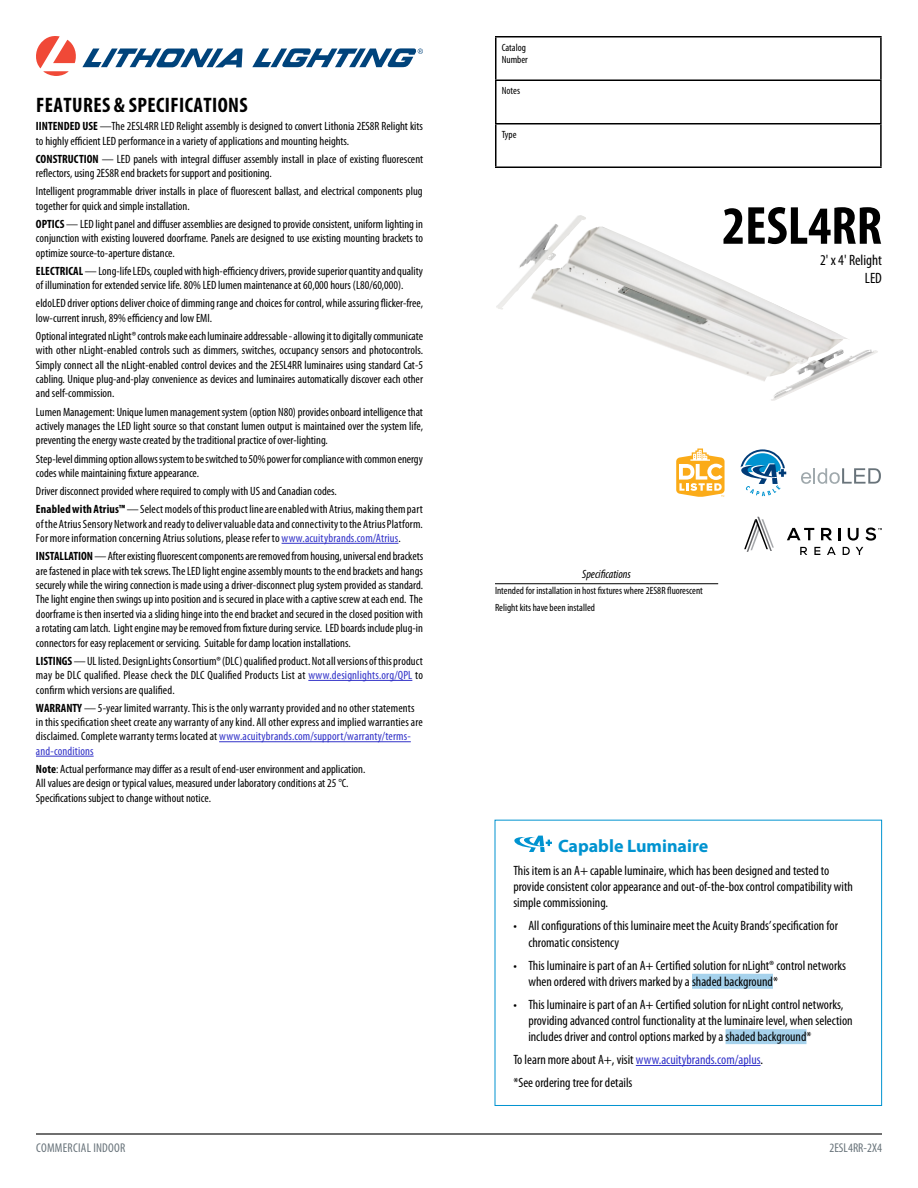
<style>
.page{position:relative;width:918px;height:1188px;background:#fff}
.page>*{position:absolute;margin:0;border:0;box-sizing:border-box;transform-origin:0 0}
.t1{font:700 condensed 54px "Myriad Pro";color:#000}
.t2{font:700 condensed 21px "Myriad Pro";letter-spacing:.02em;color:#000}
.t3{font:700 18px "Myriad Pro";color:#0093d0}
.t4{font:condensed 15px/18px "Myriad Pro";color:#000;text-align:right}
.t5{font:condensed 13.5px/16.2px "Myriad Pro";color:#000}
.t6{font:condensed 12.75px "Myriad Pro";letter-spacing:.02em;color:#68737a}
.t7{font:condensed 12px/14.4px "Myriad Pro";color:#000}
.t8{font:italic condensed 12px "Myriad Pro";color:#000}
.t9{font:condensed 10.5px/12.6px "Myriad Pro";color:#000}
.s1{font-weight:700}
.s2{color:#3232c8}
</style>
<div class="page">
<hr style="left:36px;top:1133px;width:846px;height:2px;background:#000">
<hr style="left:495px;top:36px;width:387px;height:2px;background:#000">
<hr style="left:495px;top:38px;width:1px;height:42px;background:#000">
<hr style="left:880px;top:38px;width:2px;height:42px;background:#000">
<hr style="left:495px;top:80px;width:387px;height:1px;background:#000">
<hr style="left:495px;top:81px;width:1px;height:42px;background:#000">
<hr style="left:880px;top:81px;width:2px;height:42px;background:#000">
<hr style="left:495px;top:123px;width:387px;height:1px;background:#000">
<hr style="left:495px;top:124px;width:1px;height:42px;background:#000">
<hr style="left:880px;top:124px;width:2px;height:42px;background:#000">
<hr style="left:495px;top:166px;width:387px;height:2px;background:#000">
<hr style="left:282px;top:543px;width:116px;height:1px;background:#3232c8">
<hr style="left:308px;top:680px;width:104px;height:1px;background:#3232c8">
<hr style="left:219px;top:741px;width:192px;height:1px;background:#3232c8">
<hr style="left:36px;top:756px;width:58px;height:1px;background:#3232c8">
<svg style="left:801px;top:468px;width:80px;height:16px"></svg>
<hr style="left:495px;top:583px;width:223px;height:1px;background:#000">
<img style="left:496px;top:215px;width:374px;height:173px">
<svg style="left:741px;top:449px;width:45px;height:47px"></svg>
<div style="left:692px;top:974px;width:81px;height:15px;background:#a6d2ec"></div>
<div style="left:726px;top:1029px;width:81px;height:15px;background:#a6d2ec"></div>
<hr style="left:636px;top:1065px;width:125px;height:1px;background:#3232c8">
<div style="left:495px;top:820px;width:387px;height:286px;border:1px solid #0093d0"></div>
<svg style="left:514px;top:836px;width:38px;height:16px"></svg>
<svg style="left:36px;top:36px;width:207px;height:40px"></svg>
<svg style="left:252px;top:48px;width:171px;height:19px"></svg>
<svg style="left:744px;top:517px;width:30px;height:35px"></svg>
<svg style="left:787px;top:528px;width:27px;height:12px"></svg>
<svg style="left:821px;top:528px;width:11px;height:12px"></svg>
<svg style="left:838px;top:528px;width:3px;height:12px"></svg>
<svg style="left:848px;top:528px;width:11px;height:13px"></svg>
<svg style="left:865px;top:527px;width:17px;height:14px"></svg>
<svg style="left:800px;top:547px;width:7px;height:8px"></svg>
<svg style="left:814px;top:547px;width:6px;height:8px"></svg>
<svg style="left:827px;top:547px;width:9px;height:8px"></svg>
<svg style="left:843px;top:547px;width:7px;height:8px"></svg>
<svg style="left:856px;top:547px;width:7px;height:8px"></svg>
<svg style="left:676px;top:449px;width:49px;height:48px"></svg>
<h2 class="t2" style="left:36px;top:93px;width:213px">FEATURES &amp; SPECIFICATIONS</h2>
<p class="t7" style="left:36px;top:119px;width:389px"><span class="s1">IINTENDED USE</span> —The 2ESL4RR LED Relight assembly is designed to convert Lithonia 2ES8R Relight kits to highly efficient LED performance in a variety of applications and mounting heights.</p>
<p class="t7" style="left:36px;top:152px;width:389px"><span class="s1">CONSTRUCTION</span> — LED panels with integral diffuser assembly install in place of existing fluorescent reflectors, using 2ES8R end brackets for support and positioning.</p>
<p class="t7" style="left:36px;top:184px;width:388px">Intelligent programmable driver installs in place of fluorescent ballast, and electrical components plug together for quick and simple installation.</p>
<p class="t7" style="left:36px;top:217px;width:389px;text-align:justify"><span class="s1">OPTICS</span> — LED light panel and diffuser assemblies are designed to provide consistent, uniform lighting in conjunction with existing louvered doorframe. Panels are designed to use existing mounting brackets to optimize source-to-aperture distance.</p>
<p class="t7" style="left:36px;top:264px;width:389px"><span class="s1">ELECTRICAL</span> — Long-life LEDs, coupled with high-efficiency drivers, provide superior quantity and quality of illumination for extended service life. 80% LED lumen maintenance at 60,000 hours (L80/60,000).</p>
<p class="t7" style="left:36px;top:296px;width:389px">eldoLED driver options deliver choice of dimming range and choices for control, while assuring flicker-free, low-current inrush, 89% efficiency and low EMI.</p>
<p class="t7" style="left:36px;top:329px;width:389px;text-align:justify">Optional integrated nLight® controls make each luminaire addressable - allowing it to digitally communicate with other nLight-enabled controls such as dimmers, switches, occupancy sensors and photocontrols.<br>Simply connect all the nLight-enabled control devices and the 2ESL4RR luminaires using standard Cat-5 cabling. Unique plug-and-play convenience as devices and luminaires automatically discover each other and self-commission.</p>
<p class="t7" style="left:36px;top:405px;width:389px;text-align:justify">Lumen Management: Unique lumen management system (option N80) provides onboard intelligence that actively manages the LED light source so that constant lumen output is maintained over the system life, preventing the energy waste created by the traditional practice of over-lighting.</p>
<p class="t7" style="left:36px;top:452px;width:388px">Step-level dimming option allows system to be switched to 50% power for compliance with common energy codes while maintaining fixture appearance.</p>
<p class="t7" style="left:36px;top:482px;width:388px;line-height:18.1px">Driver disconnect provided where required to comply with US and Canadian codes.<br><span class="s1">Enabled with Atrius™</span> — Select models of this product line are enabled with Atrius, making them part</p>
<p class="t7" style="left:36px;top:517px;width:388px">of the Atrius Sensory Network and ready to deliver valuable data and connectivity to the Atrius Platform.<br>For more information concerning Atrius solutions, please refer to <span class="s2">www.acuitybrands.com/Atrius</span>.</p>
<p class="t7" style="left:36px;top:549px;width:389px;text-align:justify"><span class="s1">INSTALLATION</span> — After existing fluorescent components are removed from housing, universal end brackets are fastened in place with tek screws. The LED light engine assembly mounts to the end brackets and hangs securely while the wiring connection is made using a driver-disconnect plug system provided as standard.<br>The light engine then swings up into position and is secured in place with a captive screw at each end. The doorframe is then inserted via a sliding hinge into the end bracket and secured in the closed position with a rotating cam latch. Light engine may be removed from fixture during service. LED boards include plug-in connectors for easy replacement or servicing. Suitable for damp location installations.</p>
<p class="t7" style="left:36px;top:654px;width:389px;text-align:justify"><span class="s1">LISTINGS</span> — UL listed. DesignLights Consortium® (DLC) qualified product. Not all versions of this product may be DLC qualified. Please check the DLC Qualified Products List at <span class="s2">www.designlights.org/QPL</span> to confirm which versions are qualified.</p>
<p class="t7" style="left:36px;top:701px;width:388px"><span class="s1">WARRANTY</span> — 5-year limited warranty. This is the only warranty provided and no other statements in this specification sheet create any warranty of any kind. All other express and implied warranties are disclaimed. Complete warranty terms located at <span class="s2">www.acuitybrands.com/support/warranty/terms&shy;and-conditions</span></p>
<p class="t7" style="left:36px;top:762px;width:331px"><span class="s1">Note</span>: Actual performance may differ as a result of end-user environment and application.<br>All values are design or typical values, measured under laboratory conditions at 25 °C.<br>Specifications subject to change without notice.</p>
<p class="t9" style="left:502px;top:41px;width:28px">Catalog<br>Number</p>
<p class="t9" style="left:502px;top:85px;width:20px">Notes</p>
<p class="t9" style="left:502px;top:128px;width:16px">Type</p>
<h1 class="t1" style="left:722px;top:196px;width:161px">2ESL4RR</h1>
<p class="t4" style="left:820px;top:251px;width:63px">2' x 4' Relight<br>LED</p>
<p class="t8" style="left:582px;top:568px;width:50px">Specifications</p>
<p class="t9" style="left:495px;top:583px;width:209px;line-height:16.4px">Intended for installation in host fixtures where 2ES8R fluorescent<br>Relight kits have been installed</p>
<h3 class="t3" style="left:558px;top:836px;width:152px">Capable Luminaire</h3>
<p class="t5" style="left:513px;top:863px;width:341px">This item is an A+ capable luminaire, which has been designed and tested to provide consistent color appearance and out-of-the-box control compatibility with simple commissioning.</p>
<p class="t5" style="left:528px;top:918px;width:311px;text-indent:-15px">• All configurations of this luminaire meet the Acuity Brands’ specification for chromatic consistency</p>
<p class="t5" style="left:528px;top:957px;width:319px;text-indent:-15px">• This luminaire is part of an A+ Certified solution for nLight® control networks when ordered with drivers marked by a shaded background*</p>
<p class="t5" style="left:528px;top:996px;width:326px;text-indent:-15px">• This luminaire is part of an A+ Certified solution for nLight control networks, providing advanced control functionality at the luminaire level, when selection includes driver and control options marked by a shaded background*</p>
<p class="t5" style="left:513px;top:1048px;width:251px;line-height:23px">To learn more about A+, visit <span class="s2">www.acuitybrands.com/aplus</span>. *See ordering tree for details</p>
<p class="t6" style="left:36px;top:1141px;width:91px">COMMERCIAL INDOOR</p>
<p class="t6" style="left:829px;top:1141px;width:54px">2ESL4RR-2X4</p>
</div>
